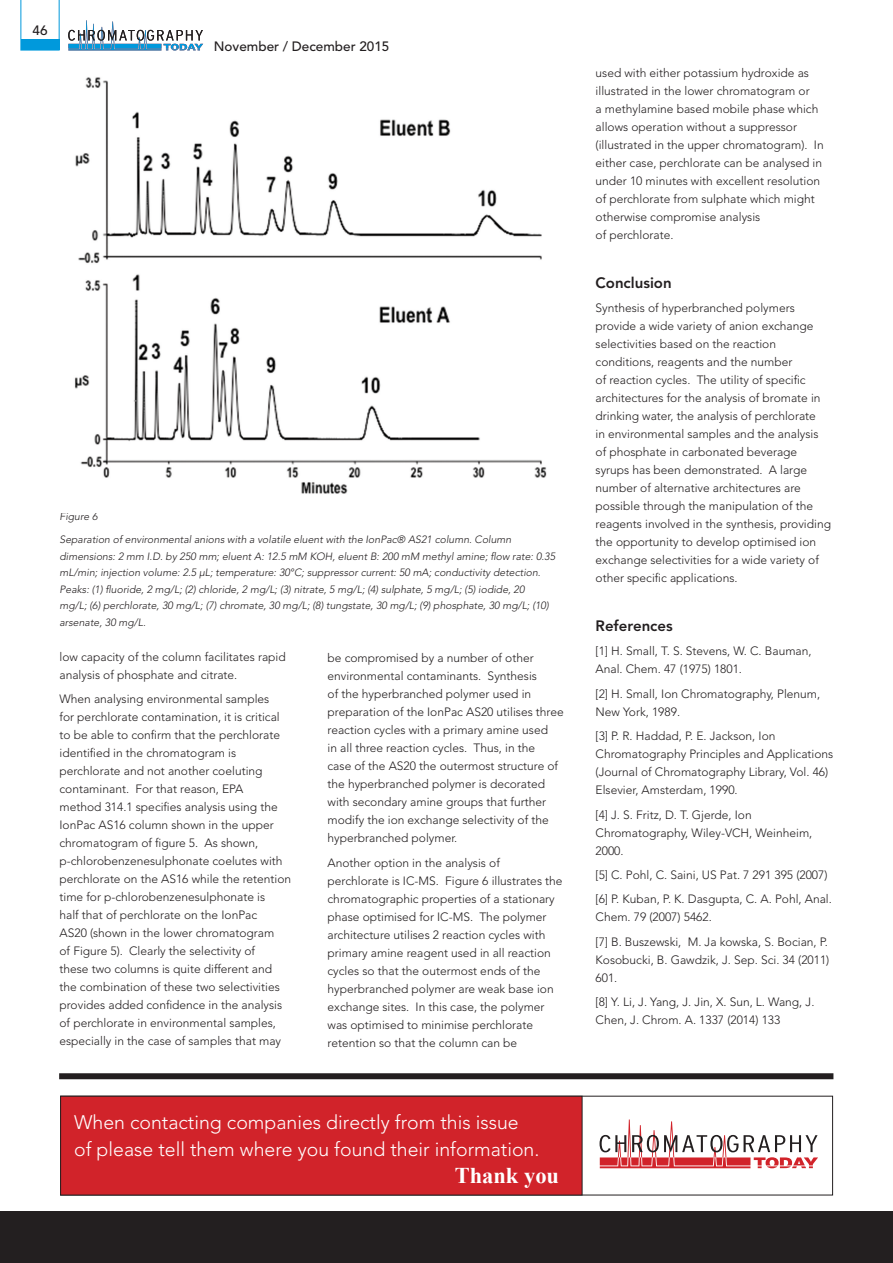
<style>
.page{position:relative;width:893px;height:1263px;background:#fff}
.page>*{position:absolute;margin:0;border:0;box-sizing:border-box;transform-origin:0 0}
.t1{font:700 22.5px "Times New Roman";color:#fff}
.t2{font:300 19.5px/27px "Avenir";color:#fff}
.t3{font:800 15px "Avenir";color:#231f20}
.t4{font:500 13.5px "Avenir";color:#231f20}
.t5{font:300 12px/18px "Avenir";color:#231f20}
.t6{font:italic 300 10.5px/16.5px "Avenir";color:#231f20}
</style>
<div class="page">
<div style="left:0;top:1212px;width:893px;height:51px;background:#231f20"></div>
<svg style="left:21px;top:0;width:39px;height:50px"></svg>
<img style="left:74px;top:77px;width:473px;height:417px">
<div style="left:59px;top:1073px;width:774px;height:6px;background:#231f20"></div>
<svg style="left:68px;top:20px;width:135px;height:30px"></svg>
<svg style="left:600px;top:1119px;width:218px;height:49px"></svg>
<div style="left:61px;top:1096px;width:521px;height:99px;background:#d1232a"></div>
<div style="left:60px;top:1096px;width:522px;height:99px;border:1px solid #231f20"></div>
<p class="t4" style="left:33px;top:22px;width:17px">46</p>
<p class="t4" style="left:214px;top:38px;width:177px">November / December 2015</p>
<p class="t6" style="left:60px;top:505px;width:453px;line-height:23px">Figure 6<br>Separation of environmental anions with a volatile eluent with the IonPac® AS21 column. Column</p>
<p class="t6" style="left:60px;top:548px;width:497px">dimensions: 2 mm I.D. by 250 mm; eluent A: 12.5 mM KOH, eluent B: 200 mM methyl amine; flow rate: 0.35 mL/min; injection volume: 2.5 µL; temperature: 30°C; suppressor current: 50 mA; conductivity detection.<br>Peaks: (1) fluoride, 2 mg/L; (2) chloride, 2 mg/L; (3) nitrate, 5 mg/L; (4) sulphate, 5 mg/L; (5) iodide, 20<br>mg/L; (6) perchlorate, 30 mg/L; (7) chromate, 30 mg/L; (8) tungstate, 30 mg/L; (9) phosphate, 30 mg/L; (10) arsenate, 30 mg/L.</p>
<p class="t5" style="left:60px;top:648px;width:228px">low capacity of the column facilitates rapid analysis of phosphate and citrate.</p>
<p class="t5" style="left:60px;top:690px;width:233px">When analysing environmental samples<br>for perchlorate contamination, it is critical to be able to confirm that the perchlorate identified in the chromatogram is perchlorate and not another coeluting contaminant. For that reason, EPA<br>method 314.1 specifies analysis using the IonPac AS16 column shown in the upper chromatogram of figure 5. As shown, p-chlorobenzenesulphonate coelutes with perchlorate on the AS16 while the retention time for p-chlorobenzenesulphonate is<br>half that of perchlorate on the IonPac<br>AS20 (shown in the lower chromatogram<br>of Figure 5). Clearly the selectivity of<br>these two columns is quite different and the combination of these two selectivities provides added confidence in the analysis of perchlorate in environmental samples, especially in the case of samples that may</p>
<p class="t5" style="left:328px;top:649px;width:238px">be compromised by a number of other environmental contaminants. Synthesis<br>of the hyperbranched polymer used in preparation of the IonPac AS20 utilises three reaction cycles with a primary amine used<br>in all three reaction cycles. Thus, in the<br>case of the AS20 the outermost structure of the hyperbranched polymer is decorated with secondary amine groups that further modify the ion exchange selectivity of the hyperbranched polymer.</p>
<p class="t5" style="left:328px;top:853px;width:236px">Another option in the analysis of perchlorate is IC-MS. Figure 6 illustrates the chromatographic properties of a stationary phase optimised for IC-MS. The polymer architecture utilises 2 reaction cycles with primary amine reagent used in all reaction cycles so that the outermost ends of the hyperbranched polymer are weak base ion exchange sites. In this case, the polymer was optimised to minimise perchlorate retention so that the column can be</p>
<h2 class="t2" style="left:74px;top:1109px;width:467px">When contacting companies directly from this issue of please tell them where you found their information.</h2>
<h1 class="t1" style="left:455px;top:1160px;width:106px">Thank you</h1>
<p class="t5" style="left:596px;top:64px;width:230px">used with either potassium hydroxide as illustrated in the lower chromatogram or<br>a methylamine based mobile phase which allows operation without a suppressor (illustrated in the upper chromatogram). In either case, perchlorate can be analysed in under 10 minutes with excellent resolution of perchlorate from sulphate which might otherwise compromise analysis<br>of perchlorate.</p>
<p class="t3" style="left:596px;top:274px;width:78px">Conclusion</p>
<p class="t5" style="left:596px;top:299px;width:237px">Synthesis of hyperbranched polymers provide a wide variety of anion exchange selectivities based on the reaction conditions, reagents and the number<br>of reaction cycles. The utility of specific architectures for the analysis of bromate in drinking water, the analysis of perchlorate<br>in environmental samples and the analysis of phosphate in carbonated beverage syrups has been demonstrated. A large number of alternative architectures are possible through the manipulation of the reagents involved in the synthesis, providing the opportunity to develop optimised ion exchange selectivities for a wide variety of other specific applications.</p>
<p class="t3" style="left:596px;top:617px;width:79px">References</p>
<p class="t5" style="left:596px;top:642px;width:217px">[1] H. Small, T. S. Stevens, W. C. Bauman,<br>Anal. Chem. 47 (1975) 1801.</p>
<p class="t5" style="left:596px;top:685px;width:226px">[2] H. Small, Ion Chromatography, Plenum,<br>New York, 1989.</p>
<p class="t5" style="left:596px;top:727px;width:239px">[3] P. R. Haddad, P. E. Jackson, Ion Chromatography Principles and Applications (Journal of Chromatography Library, Vol. 46)<br>Elsevier, Amsterdam, 1990.</p>
<p class="t5" style="left:596px;top:805px;width:218px">[4] J. S. Fritz, D. T. Gjerde, Ion<br>Chromatography, Wiley-VCH, Weinheim,<br>2000.</p>
<p class="t5" style="left:596px;top:863px;width:238px;line-height:24.3px">[5] C. Pohl, C. Saini, US Pat. 7 291 395 (2007) [6] P. Kuban, P. K. Dasgupta, C. A. Pohl, Anal.</p>
<p class="t5" style="left:596px;top:905px;width:234px;line-height:24.5px">Chem. 79 (2007) 5462.<br>[7] B. Buszewski, M. Jaćkowska, S. Bocian, P.</p>
<p class="t5" style="left:596px;top:950px;width:235px">Kosobucki, B. Gawdzik, J. Sep. Sci. 34 (2011)<br>601.</p>
<p class="t5" style="left:596px;top:993px;width:220px">[8] Y. Li, J. Yang, J. Jin, X. Sun, L. Wang, J.<br>Chen, J. Chrom. A. 1337 (2014) 133</p>
</div>
